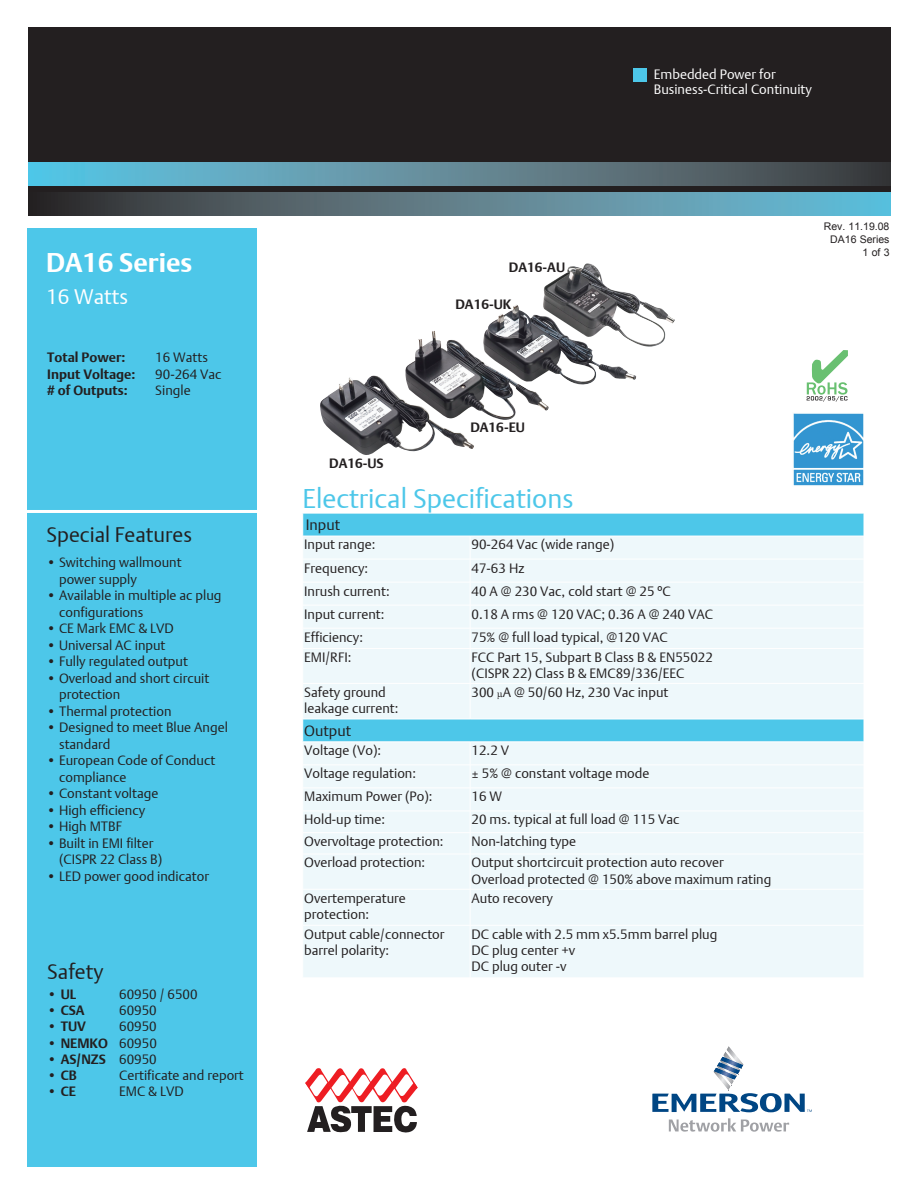
<style>
.page{position:relative;width:918px;height:1188px;background:#fff}
.page>*{position:absolute;margin:0;border:0;box-sizing:border-box;transform-origin:0 0}
.t1{font:27px "DTL Argo T Light";color:#4dc7e9}
.t2{font:700 27px "DTL Argo T";color:#fff}
.t3{font:21px "DTL Argo T Light";color:#231f20}
.t4{font:21px "DTL Argo T Light";color:#fff}
.t5{font:15px "DTL Argo T Light";color:#231f20}
.t6{font:13.5px/16.2px "DTL Argo T Light";color:#231f20}
.t7{font:700 13.5px "DTL Argo T";color:#231f20}
.t8{font:13.5px/15px "DTL Argo T Light";color:#fff}
.t9{font:10.5px/12.6px "Arial";color:#231f20;text-align:right}
.s1{font-family:"DTL Argo T Light";font-weight:400}
.s2{font-family:"Arial"}
.s3{font-size:10.5px}
</style>
<div class="page">
<div style="left:28px;top:27px;width:863px;height:165px;background:#231f20"></div>
<div style="left:27px;top:228px;width:230px;height:939px;background:#4dc7e9"></div>
<svg style="left:28px;top:192px;width:863px;height:24px;background:#577c88"></svg>
<svg style="left:28px;top:162px;width:863px;height:24px;background:#5a8695"></svg>
<div style="left:633px;top:68px;width:13px;height:14px;background:#4dc7e9"></div>
<svg style="left:652px;top:1046px;width:160px;height:66px"></svg>
<svg style="left:669px;top:1118px;width:120px;height:14px"></svg>
<hr style="left:27px;top:510px;width:232px;height:3px;background:#fff">
<svg style="left:305px;top:1068px;width:113px;height:64px"></svg>
<div style="left:314px;top:1123px;width:9px;height:5px;background:#231f20"></div>
<img style="left:373px;top:263px;width:302px;height:158px">
<div style="left:303px;top:514px;width:561px;height:22px;background:#4dc7e9"></div>
<div style="left:303px;top:537px;width:561px;height:440px;background:#eef8fb"></div>
<hr style="left:303px;top:559px;width:167px;height:1px;background:#fff">
<hr style="left:470px;top:559px;width:394px;height:1px;background:#fff">
<hr style="left:303px;top:582px;width:167px;height:1px;background:#fff">
<hr style="left:470px;top:582px;width:394px;height:1px;background:#fff">
<hr style="left:303px;top:605px;width:167px;height:1px;background:#fff">
<hr style="left:470px;top:605px;width:394px;height:1px;background:#fff">
<hr style="left:303px;top:628px;width:167px;height:1px;background:#fff">
<svg style="left:302px;top:513px;width:1px;height:23px"></svg>
<hr style="left:470px;top:628px;width:394px;height:1px;background:#fff">
<svg style="left:470px;top:537px;width:1px;height:111px"></svg>
<hr style="left:303px;top:648px;width:167px;height:1px;background:#fff">
<hr style="left:470px;top:648px;width:394px;height:1px;background:#fff">
<hr style="left:470px;top:649px;width:1px;height:34px;background:#fff">
<hr style="left:303px;top:683px;width:167px;height:1px;background:#fff">
<hr style="left:470px;top:683px;width:394px;height:1px;background:#fff">
<hr style="left:470px;top:683px;width:1px;height:36px;background:#fff">
<hr style="left:303px;top:719px;width:167px;height:1px;background:#fff">
<hr style="left:470px;top:719px;width:394px;height:1px;background:#fff">
<hr style="left:303px;top:742px;width:167px;height:1px;background:#fff">
<hr style="left:470px;top:742px;width:394px;height:1px;background:#fff">
<hr style="left:303px;top:765px;width:167px;height:1px;background:#fff">
<hr style="left:470px;top:765px;width:394px;height:1px;background:#fff">
<hr style="left:303px;top:788px;width:167px;height:1px;background:#fff">
<hr style="left:470px;top:788px;width:394px;height:1px;background:#fff">
<hr style="left:303px;top:811px;width:167px;height:1px;background:#fff">
<hr style="left:470px;top:811px;width:394px;height:1px;background:#fff">
<hr style="left:303px;top:832px;width:167px;height:1px;background:#fff">
<svg style="left:302px;top:719px;width:1px;height:23px"></svg>
<hr style="left:470px;top:832px;width:394px;height:1px;background:#fff">
<svg style="left:470px;top:743px;width:1px;height:111px"></svg>
<hr style="left:303px;top:854px;width:167px;height:1px;background:#fff">
<hr style="left:470px;top:854px;width:394px;height:1px;background:#fff">
<hr style="left:470px;top:854px;width:1px;height:35px;background:#fff">
<hr style="left:303px;top:889px;width:167px;height:1px;background:#fff">
<hr style="left:470px;top:889px;width:394px;height:1px;background:#fff">
<hr style="left:470px;top:889px;width:1px;height:36px;background:#fff">
<hr style="left:303px;top:925px;width:167px;height:1px;background:#fff">
<hr style="left:470px;top:925px;width:394px;height:1px;background:#fff">
<hr style="left:470px;top:925px;width:1px;height:53px;background:#fff">
<img style="left:793px;top:413px;width:71px;height:73px">
<svg style="left:807px;top:350px;width:41px;height:52px"></svg>
<h1 class="t2" style="left:46px;top:251px;width:148px">DA16 Series</h1>
<h2 class="t4" style="left:46px;top:288px;width:83px">16 Watts</h2>
<p class="t7" style="left:47px;top:352px;width:80px">Total Power:</p>
<p class="t6" style="left:155px;top:351px;width:54px">16 Watts</p>
<p class="t7" style="left:47px;top:368px;width:90px">Input Voltage:</p>
<p class="t6" style="left:155px;top:366px;width:68px">90-264 Vac</p>
<p class="t7" style="left:47px;top:384px;width:82px"># of Outputs:</p>
<p class="t6" style="left:155px;top:382px;width:37px">Single</p>
<h2 class="t3" style="left:46px;top:526px;width:147px">Special Features</h2>
<p class="t6" style="left:59px;top:554px;width:124px;text-indent:-13px">• Switching wallmount power supply</p>
<p class="t6" style="left:59px;top:587px;width:164px;text-indent:-13px">• Available in multiple ac plug configurations</p>
<p class="t6" style="left:46px;top:620px;width:129px">• CE Mark EMC &amp; LVD</p>
<p class="t6" style="left:46px;top:637px;width:121px">• Universal AC input</p>
<p class="t6" style="left:46px;top:653px;width:143px">• Fully regulated output</p>
<p class="t6" style="left:59px;top:670px;width:152px;text-indent:-13px">• Overload and short circuit protection</p>
<p class="t6" style="left:46px;top:703px;width:127px">• Thermal protection</p>
<p class="t6" style="left:59px;top:719px;width:170px;text-indent:-13px">• Designed to meet Blue Angel standard</p>
<p class="t6" style="left:59px;top:752px;width:158px;text-indent:-13px">• European Code of Conduct compliance</p>
<p class="t6" style="left:46px;top:785px;width:113px">• Constant voltage</p>
<p class="t6" style="left:46px;top:802px;width:100px">• High efficiency</p>
<p class="t6" style="left:46px;top:818px;width:77px">• High MTBF</p>
<p class="t6" style="left:59px;top:835px;width:105px;text-indent:-13px">• Built in EMI filter (CISPR 22 Class B)</p>
<p class="t6" style="left:46px;top:868px;width:164px">• LED power good indicator</p>
<h2 class="t3" style="left:47px;top:962px;width:58px">Safety</h2>
<p class="t7" style="left:47px;top:986px;width:30px">•UL</p>
<p class="t6" style="left:119px;top:986px;width:80px">60950 / 6500</p>
<p class="t7" style="left:47px;top:1002px;width:39px">• CSA</p>
<p class="t6" style="left:119px;top:1002px;width:39px">60950</p>
<p class="t7" style="left:47px;top:1019px;width:40px">• TUV</p>
<p class="t6" style="left:119px;top:1018px;width:39px">60950</p>
<p class="t7" style="left:47px;top:1035px;width:111px">• NEMKO <span class="s1">60950</span></p>
<p class="t7" style="left:47px;top:1051px;width:111px">• AS/NZS <span class="s1">60950</span></p>
<p class="t7" style="left:47px;top:1067px;width:31px">•CB</p>
<p class="t6" style="left:119px;top:1068px;width:126px">Certificate and report</p>
<p class="t7" style="left:47px;top:1083px;width:30px">•CE</p>
<p class="t6" style="left:119px;top:1083px;width:66px">EMC &amp; LVD</p>
<p class="t8" style="left:654px;top:68px;width:160px">Embedded Power for<br>Business-Critical Continuity</p>
<p class="t7" style="left:509px;top:262px;width:58px">DA16-AU</p>
<p class="t7" style="left:455px;top:298px;width:57px">DA16-UK</p>
<p class="t7" style="left:329px;top:457px;width:56px">DA16-US</p>
<p class="t7" style="left:470px;top:421px;width:56px">DA16-EU</p>
<h1 class="t1" style="left:303px;top:487px;width:272px">Electrical Specifications</h1>
<p class="t5" style="left:306px;top:516px;width:36px">Input</p>
<p class="t6" style="left:304px;top:536px;width:73px">Input range:</p>
<p class="t6" style="left:472px;top:536px;width:144px">90-264 Vac (wide range)</p>
<p class="t6" style="left:304px;top:560px;width:66px">Frequency:</p>
<p class="t6" style="left:472px;top:560px;width:54px">47-63 Hz</p>
<p class="t6" style="left:304px;top:583px;width:87px">Inrush current:</p>
<p class="t6" style="left:472px;top:583px;width:201px">40 A @ 230 Vac, cold start @ 25 <span class="s2">º</span>C</p>
<p class="t6" style="left:304px;top:606px;width:82px">Input current:</p>
<p class="t6" style="left:472px;top:606px;width:243px">0.18 A rms @ 120 VAC; 0.36 A @ 240 VAC</p>
<p class="t6" style="left:304px;top:629px;width:60px">Efficiency:</p>
<p class="t6" style="left:472px;top:629px;width:198px">75% @ full load typical, @120 VAC</p>
<p class="t6" style="left:304px;top:649px;width:49px">EMI/RFI:</p>
<p class="t6" style="left:472px;top:649px;width:243px">FCC Part 15, Subpart B Class B &amp; EN55022 (CISPR 22) Class B &amp; EMC89/336/EEC</p>
<p class="t6" style="left:304px;top:684px;width:96px">Safety ground leakage current:</p>
<p class="t6" style="left:472px;top:684px;width:198px">300 <span class="s3">µ</span>A @ 50/60 Hz, 230 Vac input</p>
<p class="t5" style="left:304px;top:722px;width:48px">Output</p>
<p class="t6" style="left:304px;top:742px;width:79px">Voltage (Vo):</p>
<p class="t6" style="left:472px;top:742px;width:39px">12.2 V</p>
<p class="t6" style="left:304px;top:765px;width:113px">Voltage regulation:</p>
<p class="t6" style="left:472px;top:765px;width:179px">± 5% @ constant voltage mode</p>
<p class="t6" style="left:304px;top:788px;width:130px">Maximum Power (Po):</p>
<p class="t6" style="left:472px;top:790px;width:32px">16 W</p>
<p class="t6" style="left:304px;top:811px;width:82px">Hold-up time:</p>
<p class="t6" style="left:472px;top:811px;width:210px">20 ms. typical at full load @ 115 Vac</p>
<p class="t6" style="left:304px;top:833px;width:141px">Overvoltage protection:</p>
<p class="t6" style="left:472px;top:833px;width:106px">Non-latching type</p>
<p class="t6" style="left:304px;top:854px;width:122px">Overload protection:</p>
<p class="t6" style="left:472px;top:854px;width:301px">Output shortcircuit protection auto recover<br>Overload protected @ 150% above maximum rating</p>
<p class="t6" style="left:304px;top:890px;width:103px">Overtemperature protection:</p>
<p class="t6" style="left:472px;top:890px;width:83px">Auto recovery</p>
<p class="t6" style="left:304px;top:926px;width:142px">Output cable/connector barrel polarity:</p>
<p class="t6" style="left:472px;top:926px;width:247px">DC cable with 2.5 mm x5.5mm barrel plug<br>DC plug center +v<br>DC plug outer -v</p>
<p class="t9" style="left:824px;top:220px;width:67px">Rev. 11.19.08<br>DA16 Series<br>1 of 3</p>
</div>
